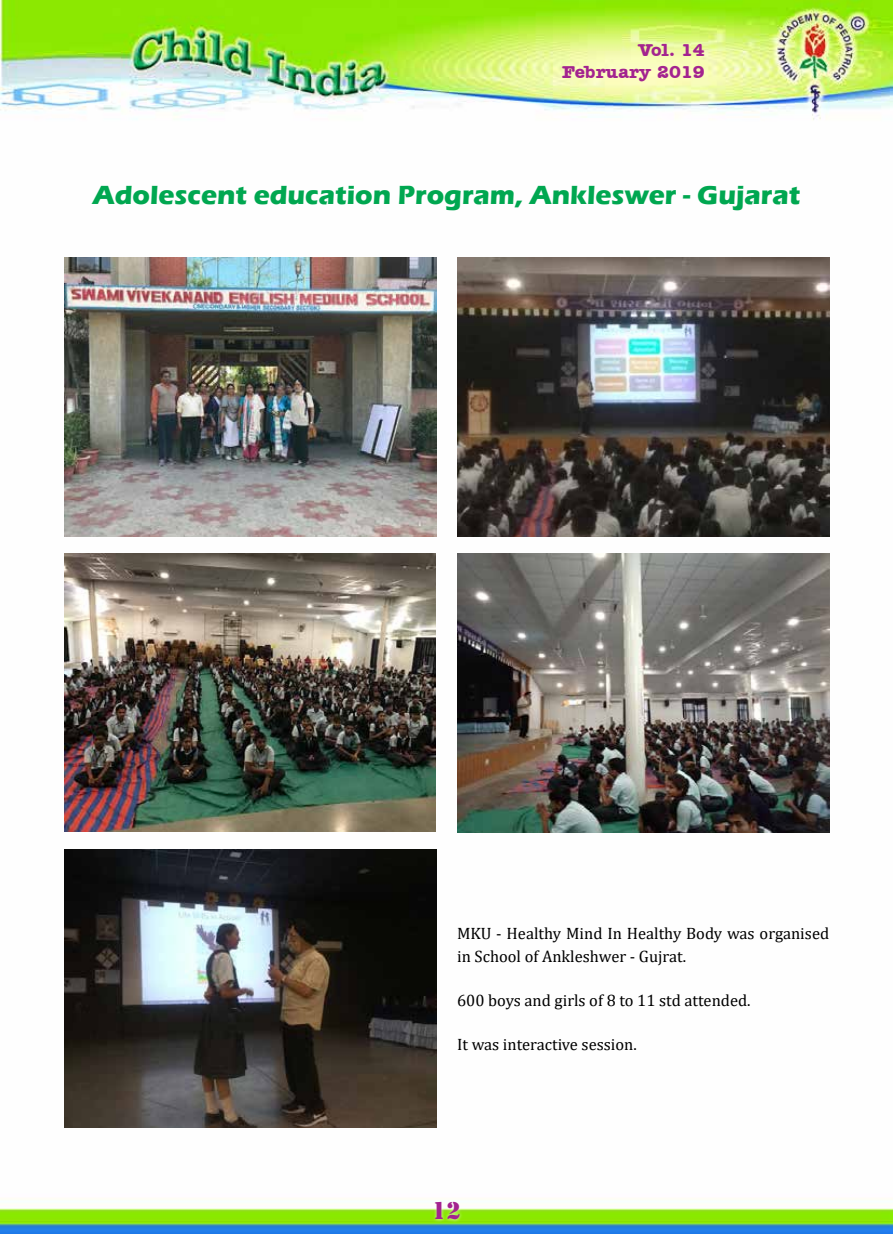
<style>
.page{position:relative;width:893px;height:1234px;background:#fff}
.page>*{position:absolute;margin:0;border:0;box-sizing:border-box;transform-origin:0 0}
.t1{font:700 27px "Eras ITC";color:#00a750}
.t2{font:25.5px "Army";color:#a3238f}
.t3{font:700 18px/21.6px "Amer Typewriter IT Cby BT";color:#a3238f;text-align:right}
.t4{font:16.5px/22.8px "Cambria";color:#000}
</style>
<div class="page">
<img style="left:0;top:0;width:893px;height:1233px">
<div style="left:432px;top:1198px;width:31px;height:24px;background:#fff;opacity:.75"></div>
<img style="left:64px;top:258px;width:372px;height:278px">
<img style="left:457px;top:258px;width:372px;height:278px">
<img style="left:64px;top:553px;width:372px;height:278px">
<img style="left:457px;top:553px;width:372px;height:279px">
<img style="left:64px;top:848px;width:372px;height:279px">
<p class="t3" style="left:562px;top:39px;width:144px">Vol. 14<br>February 2019</p>
<p class="t3" style="left:650px;top:39px;width:56px">Vol. 1</p>
<p class="t3" style="left:570px;top:60px;width:37px">Jan</p>
<p class="t3" style="left:693px;top:60px;width:13px">8</p>
<h1 class="t1" style="left:93px;top:179px;width:709px">Adolescent education Program, Ankleswer - Gujarat</h1>
<p class="t4" style="left:457px;top:921px;width:374px">MKU - Healthy Mind In Healthy Body was organised in School of Ankleshwer - Gujrat.</p>
<p class="t4" style="left:457px;top:988px;width:295px">600 boys and girls of 8 to 11 std attended.</p>
<p class="t4" style="left:457px;top:1032px;width:181px">It was interactive session.</p>
<h2 class="t2" style="left:432px;top:1195px;width:31px">12</h2>
</div>
